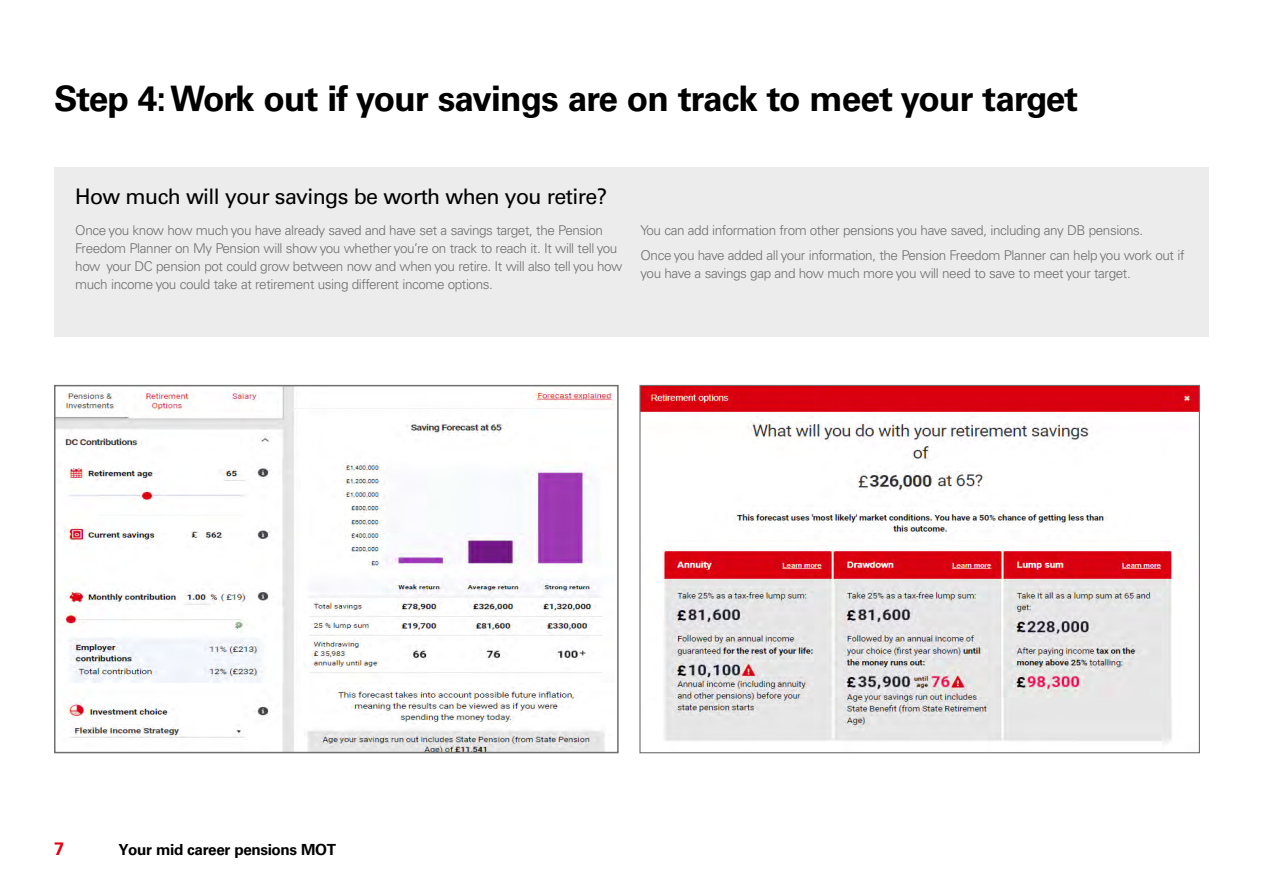
<style>
.page{position:relative;width:1263px;height:893px;background:#fff}
.page>*{position:absolute;margin:0;border:0;box-sizing:border-box;transform-origin:0 0}
.t1{font:700 35.25px "Univers LT Pro 65";letter-spacing:-.025em;color:#000}
.t2{font:21.45px "Univers LT Pro 55 Roman";letter-spacing:-.03em;color:#000}
.t3{font:700 18px "Univers LT Pro 65";color:#e30613}
.t4{font:700 15.3px "Univers LT Pro 65";letter-spacing:-.025em;color:#000}
.t5{font:300 13.5px/18px "Univers LT Pro 45";letter-spacing:-.03em;color:#706f6f}
</style>
<div class="page">
<div style="left:54px;top:167px;width:1155px;height:170px;background:#ececec"></div>
<img style="left:57px;top:388px;width:558px;height:362px">
<div style="left:54px;top:385px;width:565px;height:368px;border:2px solid #706f6f"></div>
<img style="left:641px;top:387px;width:557px;height:356px">
<h1 class="t1" style="left:54px;top:77px;width:1026px">Step 4: Work out if your savings are on track to meet your target</h1>
<h2 class="t2" style="left:75px;top:184px;width:534px">How much will your savings be worth when you retire?</h2>
<p class="t5" style="left:75px;top:221px;width:549px">Once you know how much you have already saved and have set a savings target, the Pension Freedom Planner on My Pension will show you whether you’re on track to reach it. It will tell you how your DC pension pot could grow between now and when you retire. It will also tell you how much income you could take at retirement using different income options.</p>
<p class="t5" style="left:640px;top:218px;width:545px;line-height:24.5px">You can add information from other pensions you have saved, including any DB pensions.<br>Once you have added all your information, the Pension Freedom Planner can help you work out if</p>
<p class="t5" style="left:640px;top:264px;width:492px">you have a savings gap and how much more you will need to save to meet your target.</p>
<h3 class="t3" style="left:54px;top:838px;width:12px">7</h3>
<p class="t4" style="left:118px;top:840px;width:219px">Your mid career pensions MOT</p>
</div>
